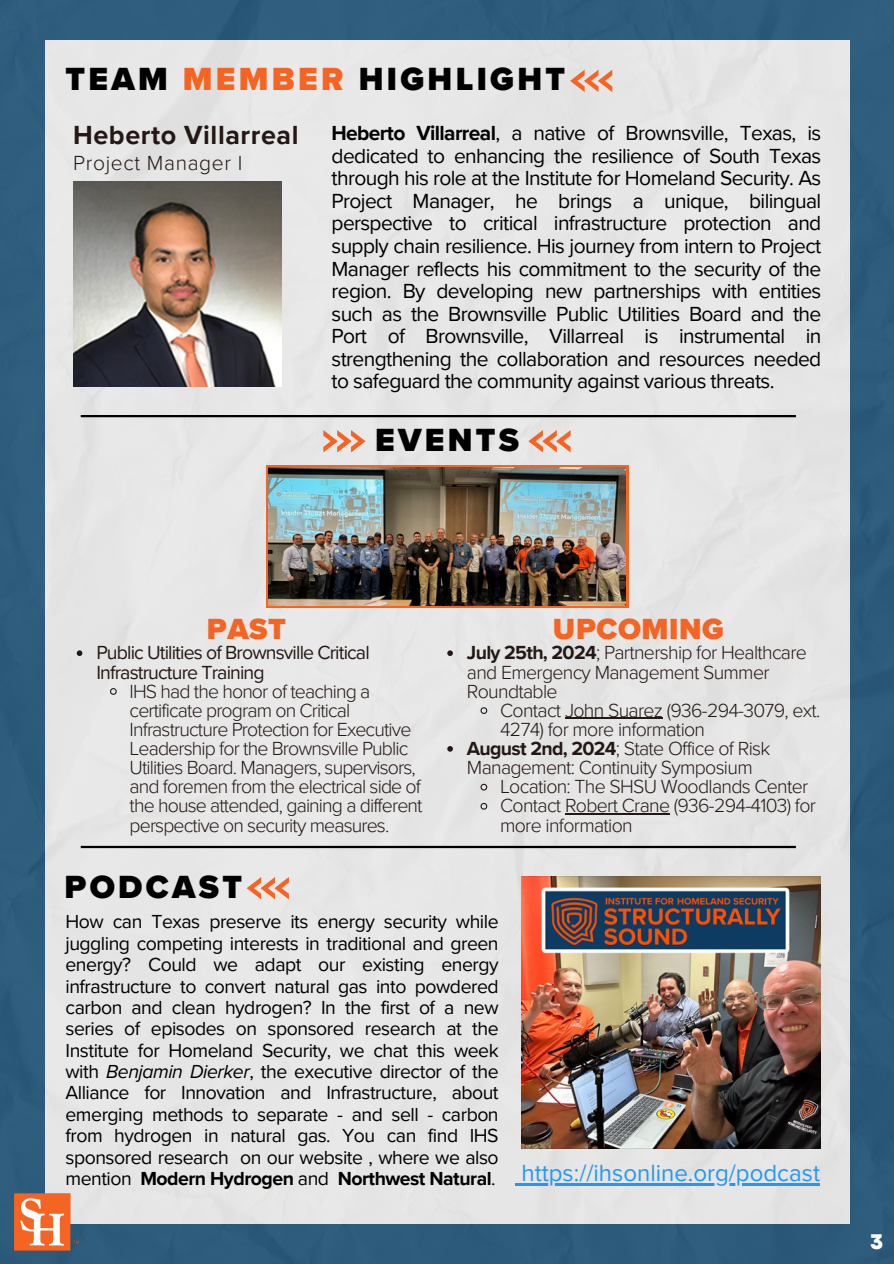
<style>
.page{position:relative;width:894px;height:1264px;background:#fff}
.page>*{position:absolute;margin:0;border:0;box-sizing:border-box;transform-origin:0 0}
.t1{font:900 33px "Proxima Nova";letter-spacing:.1em;color:#000}
.t2{font:900 30px "Proxima Nova";letter-spacing:.02em;color:#f56423}
.t3{font:700 27px "Proxima Nova";letter-spacing:.02em;color:#231815}
.t4{font:24px "Proxima Nova";color:#2397f6}
.t5{font:21px/22.5px "Proxima Nova";letter-spacing:-.03em;color:#000;text-align:justify}
.t6{font:300 21px "Proxima Nova";letter-spacing:.03em;color:#231815}
.t7{font:800 21px "Garet";color:#fff}
.t8{font:19.5px/21.5px "Proxima Nova";letter-spacing:-.025em;color:#000;text-align:justify}
.t9{font:300 19.5px/19.2px "Proxima Nova";letter-spacing:-.045em;color:#231815}
.t10{font:19.5px/19.2px "Proxima Nova";letter-spacing:-.045em;color:#231815}
.s1{color:#f56423}
.s2{font-weight:700}
.s3{font-style:italic}
</style>
<div class="page">
<img style="left:0;top:0;width:893px;height:1263px">
<svg style="left:570px;top:70px;width:42px;height:22px"></svg>
<hr style="left:81px;top:415px;width:714px;height:2px;background:#000">
<img style="left:73px;top:181px;width:208px;height:205px">
<hr style="left:81px;top:845px;width:714px;height:3px;background:#000">
<svg style="left:246px;top:877px;width:43px;height:22px"></svg>
<img style="left:521px;top:877px;width:299px;height:271px">
<svg style="left:323px;top:430px;width:42px;height:22px"></svg>
<svg style="left:528px;top:430px;width:42px;height:22px"></svg>
<div style="left:266px;top:465px;width:362px;height:143px;background:#f56423"></div>
<img style="left:268px;top:467px;width:357px;height:139px">
<svg style="left:515px;top:1182px;width:6px;height:3px"></svg>
<hr style="left:521px;top:1182px;width:298px;height:3px;background:#2397f6">
<svg style="left:77px;top:650px;width:5px;height:6px"></svg>
<svg style="left:109px;top:687px;width:8px;height:8px"></svg>
<svg style="left:447px;top:650px;width:6px;height:6px"></svg>
<svg style="left:479px;top:706px;width:9px;height:8px"></svg>
<hr style="left:565px;top:718px;width:97px;height:1px;background:#231815">
<svg style="left:447px;top:746px;width:6px;height:5px"></svg>
<svg style="left:479px;top:783px;width:9px;height:8px"></svg>
<svg style="left:479px;top:802px;width:9px;height:8px"></svg>
<hr style="left:565px;top:813px;width:104px;height:1px;background:#231815">
<img style="left:0;top:1181px;width:81px;height:82px">
<p class="t1" style="left:65px;top:60px;width:501px">TEAM <span class="s1">MEMBER</span> HIGHLIGHT</p>
<p class="t3" style="left:73px;top:119px;width:227px">Heberto Villarreal</p>
<h1 class="t6" style="left:73px;top:151px;width:171px">Project Manager I</h1>
<p class="t5" style="left:331px;top:123px;width:491px"><span class="s2">Heberto Villarreal</span>, a native of Brownsville, Texas, is dedicated to enhancing the resilience of South Texas through his role at the Institute for Homeland Security. As Project Manager, he brings a unique, bilingual perspective to critical infrastructure protection and supply chain resilience. His journey from intern to Project Manager reflects his commitment to the security of the region. By developing new partnerships with entities such as the Brownsville Public Utilities Board and the Port of Brownsville, Villarreal is instrumental in strengthening the collaboration and resources needed to safeguard the community against various threats.</p>
<p class="t1" style="left:375px;top:420px;width:145px">EVENTS</p>
<p class="t2" style="left:207px;top:611px;width:81px">PAST</p>
<p class="t10" style="left:96px;top:643px;width:275px">Public Utilities of Brownsville Critical<br>Infrastructure Training</p>
<h1 class="t9" style="left:129px;top:682px;width:294px">IHS had the honor of teaching a certificate program on Critical Infrastructure Protection for Executive Leadership for the Brownsville Public Utilities Board. Managers, supervisors, and foremen from the electrical side of the house attended, gaining a different perspective on security measures.</h1>
<h1 class="t1" style="left:64px;top:867px;width:179px">PODCAST</h1>
<p class="t2" style="left:553px;top:611px;width:172px">UPCOMING</p>
<p class="t9" style="left:467px;top:643px;width:341px"><span class="s2">July 25th, 2024</span>; Partnership for Healthcare and Emergency Management Summer<br>Roundtable</p>
<p class="t9" style="left:500px;top:701px;width:321px">Contact John Suarez (936-294-3079, ext.<br>4274) for more information</p>
<p class="t9" style="left:467px;top:739px;width:305px"><span class="s2">August 2nd, 2024</span>; State Office of Risk<br>Management: Continuity Symposium</p>
<p class="t9" style="left:500px;top:777px;width:310px">Location: The SHSU Woodlands Center</p>
<h1 class="t9" style="left:500px;top:796px;width:317px">Contact Robert Crane (936-294-4103) for more information</h1>
<p class="t8" style="left:65px;top:911px;width:434px">How can Texas preserve its energy security while juggling competing interests in traditional and green energy? Could we adapt our existing energy infrastructure to convert natural gas into powdered carbon and clean hydrogen? In the first of a new series of episodes on sponsored research at the Institute for Homeland Security, we chat this week with <span class="s3">Benjamin Dierker</span>, the executive director of the Alliance for Innovation and Infrastructure, about emerging methods to separate - and sell - carbon from hydrogen in natural gas. You can find IHS sponsored research on our website , where we also mention <span class="s2">Modern Hydrogen</span> and <span class="s2">Northwest Natural</span>.</p>
<p class="t4" style="left:521px;top:1158px;width:300px">https://ihsonline.org/podcast</p>
<p class="t7" style="left:869px;top:1226px;width:15px">3</p>
</div>
